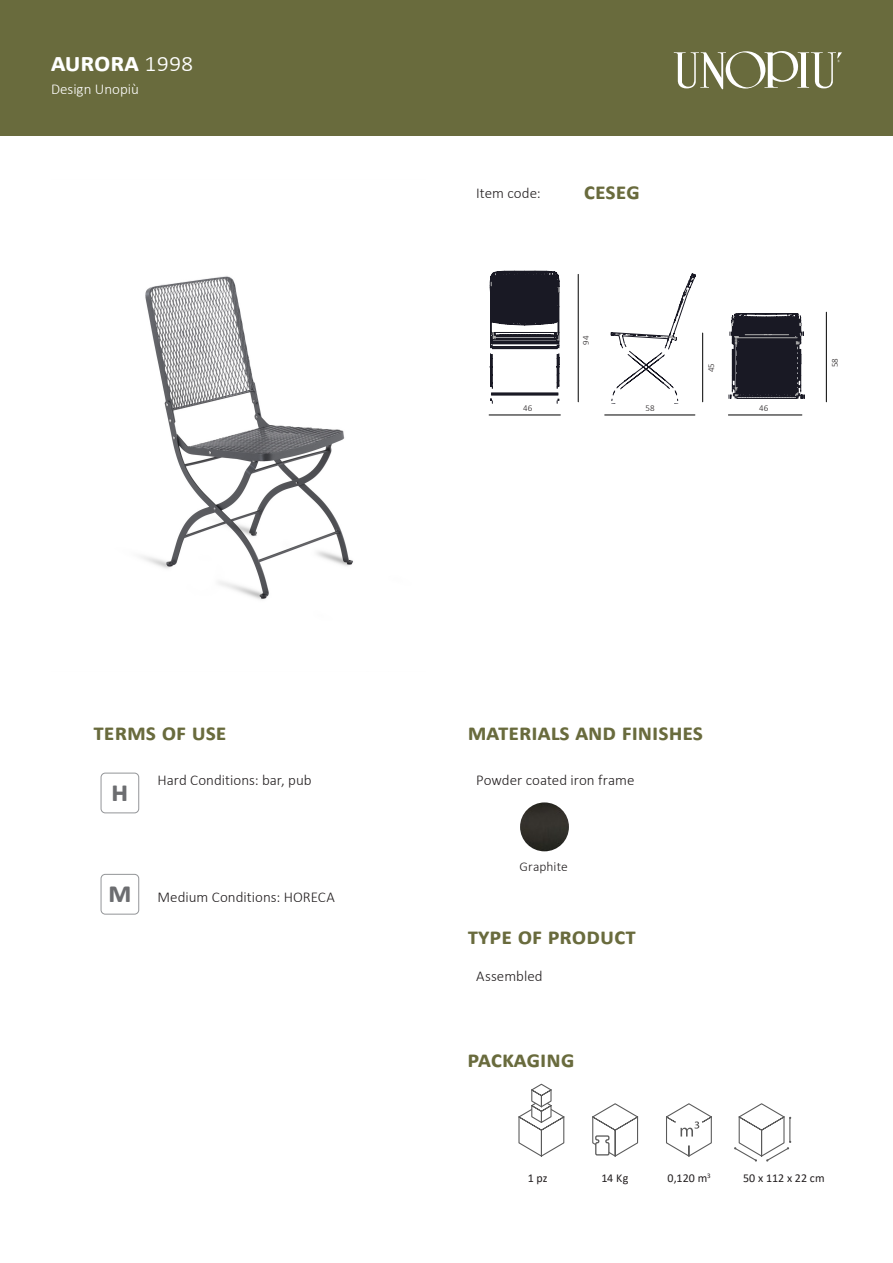
<style>
.page{position:relative;width:893px;height:1263px;background:#fff}
.page>*{position:absolute;margin:0;border:0;box-sizing:border-box;transform-origin:0 0}
.t1{font:700 30px "Calibri";color:#6c6d70}
.t2{font:700 27px "Calibri";letter-spacing:-.01em;color:#fff}
.Titoli{font:700 24px "Calibri";color:#696b3d}
.Descrizioni{font:300 15px "Calibri";color:#231f20}
.t3{font:300 15px "Calibri";color:#fff}
.Descrizioni_simboli{font:300 13.5px "Calibri";letter-spacing:.005em;color:#231f20}
.Descrizioni_simboli-2{font:12px "Calibri";letter-spacing:.01em;color:#231f20}
.Descrizioni-2{font:300 9px "Calibri";letter-spacing:.03em;color:#231f20}
.s1{font-weight:300}
.s2{font-weight:700;font-size:30px;color:#6c6d70}
</style>
<div class="page">
<div style="left:101px;top:773px;width:38px;height:40px;border:1px solid #939598;border-radius:4px"></div>
<div style="left:101px;top:874px;width:38px;height:40px;border:1px solid #939598;border-radius:4px"></div>
<div style="left:0;top:0;width:893px;height:135px;background:#696b3d"></div>
<svg style="left:674px;top:51px;width:168px;height:38px"></svg>
<svg style="left:592px;top:1103px;width:47px;height:54px"></svg>
<svg style="left:666px;top:1103px;width:46px;height:54px"></svg>
<svg style="left:734px;top:1103px;width:57px;height:59px"></svg>
<svg style="left:518px;top:1083px;width:47px;height:74px"></svg>
<img style="left:141px;top:276px;width:212px;height:324px">
<svg style="left:489px;top:271px;width:71px;height:132px"></svg>
<svg style="left:611px;top:273px;width:85px;height:128px"></svg>
<svg style="left:728px;top:313px;width:76px;height:86px;background:#363640"></svg>
<hr style="left:489px;top:415px;width:71px;height:1px;background:#000">
<hr style="left:605px;top:415px;width:90px;height:1px;background:#000">
<hr style="left:728px;top:415px;width:74px;height:1px;background:#000">
<hr style="left:578px;top:274px;width:1px;height:128px;background:#000">
<hr style="left:702px;top:333px;width:1px;height:69px;background:#000">
<hr style="left:826px;top:312px;width:1px;height:90px;background:#000">
<img style="left:520px;top:802px;width:49px;height:49px;border-radius:24px">
<p class="t2" style="left:51px;top:43px;width:144px">aurora <span class="s1">1998</span></p>
<p class="t3" style="left:51px;top:79px;width:89px">Design Unopiù</p>
<h3 class="Titoli" style="left:94px;top:715px;width:135px">terms of use</h3>
<h1 class="t1" style="left:111px;top:770px;width:15px">H</h1>
<p class="Descrizioni" style="left:158px;top:771px;width:156px">Hard Conditions: bar, pub</p>
<p class="Descrizioni" style="left:108px;top:888px;width:228px"><span class="s2">M</span> Medium Conditions: HORECA</p>
<p class="Descrizioni" style="left:476px;top:183px;width:66px">Item code:</p>
<p class="Titoli" style="left:584px;top:174px;width:55px">ceseg</p>
<p class="Descrizioni-2" style="left:580px;top:345px;width:11px;rotate:-90deg">94</p>
<p class="Descrizioni-2" style="left:706px;top:372px;width:11px;rotate:-90deg">45</p>
<p class="Descrizioni-2" style="left:523px;top:403px;width:11px">46</p>
<p class="Descrizioni-2" style="left:645px;top:403px;width:11px">58</p>
<p class="Descrizioni-2" style="left:759px;top:403px;width:11px">46</p>
<p class="Descrizioni-2" style="left:829px;top:367px;width:11px;rotate:-90deg">58</p>
<h3 class="Titoli" style="left:468px;top:715px;width:237px">Materials and finishes</h3>
<p class="Descrizioni" style="left:476px;top:770px;width:160px">Powder coated iron frame</p>
<p class="Descrizioni_simboli" style="left:520px;top:858px;width:50px">Graphite</p>
<h3 class="Titoli" style="left:468px;top:919px;width:170px">Type of product</h3>
<p class="Descrizioni" style="left:476px;top:966px;width:68px">Assembled</p>
<h3 class="Titoli" style="left:468px;top:1042px;width:108px">Packaging</h3>
<p class="Descrizioni_simboli-2" style="left:528px;top:1170px;width:21px">1 pz</p>
<p class="Descrizioni_simboli-2" style="left:601px;top:1170px;width:29px">14 Kg</p>
<p class="Descrizioni_simboli-2" style="left:667px;top:1170px;width:45px">0,120 m<sup>3</sup></p>
<p class="Descrizioni_simboli-2" style="left:743px;top:1170px;width:83px">50 x 112 x 22 cm</p>
</div>
